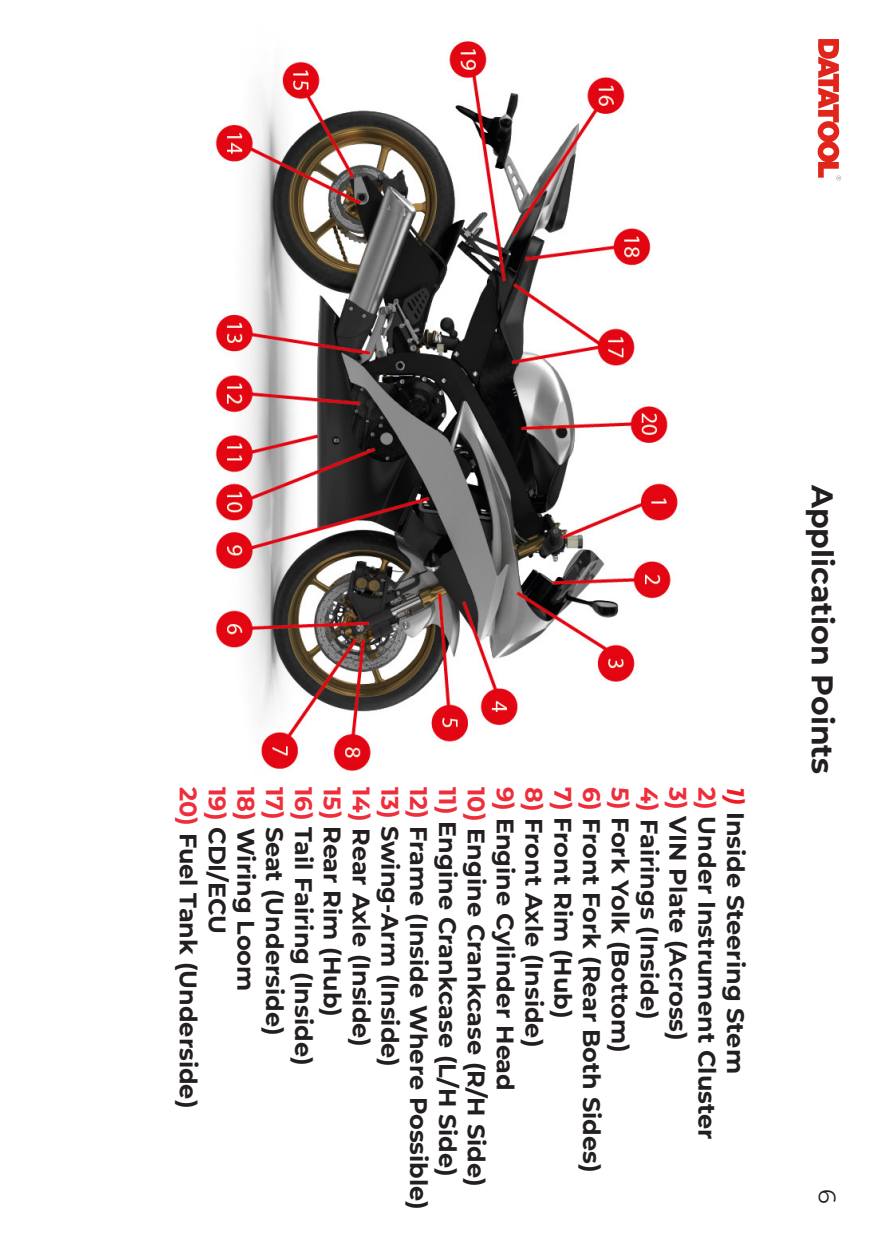
<style>
.page{position:relative;width:893px;height:1259px;background:#fff}
.page>*{position:absolute;margin:0;border:0;box-sizing:border-box;transform-origin:0 0}
.t1{font:700 30px "Montserrat";color:#231f20}
.t2{font:700 24px "Montserrat";color:#231f20}
.t3{font:24px "Montserrat";color:#231f20}
.s1{color:#ee2f3b}
.s2{font-style:italic;color:#ee1d23}
</style>
<div class="page">
<img style="left:215px;top:39px;width:627px;height:732px">
<p class="t2" style="left:695px;top:787px;width:255px;rotate:90deg"><span class="s1">3)</span> VIN Plate (Across)</p>
<p class="t2" style="left:206px;top:787px;width:323px;rotate:90deg"><span class="s1">20)</span> Fuel Tank (Underside)</p>
<p class="t2" style="left:724px;top:787px;width:354px;rotate:90deg"><span class="s1">2)</span> Under Instrument Cluster</p>
<p class="t2" style="left:235px;top:787px;width:149px;rotate:90deg"><span class="s1">19)</span> CDI/ECU</p>
<p class="t2" style="left:263px;top:787px;width:206px;rotate:90deg"><span class="s1">18)</span> Wiring Loom</p>
<p class="t2" style="left:292px;top:787px;width:250px;rotate:90deg"><span class="s1">17)</span> Seat (Underside)</p>
<p class="t2" style="left:321px;top:787px;width:280px;rotate:90deg"><span class="s1">16)</span> Tail Fairing (Inside)</p>
<p class="t2" style="left:350px;top:787px;width:231px;rotate:90deg"><span class="s1">15)</span> Rear Rim (Hub)</p>
<p class="t2" style="left:379px;top:787px;width:261px;rotate:90deg"><span class="s1">14)</span> Rear Axle (Inside)</p>
<p class="t2" style="left:407px;top:787px;width:281px;rotate:90deg"><span class="s1">13)</span> Swing-Arm (Inside)</p>
<p class="t2" style="left:436px;top:787px;width:424px;rotate:90deg"><span class="s1">12)</span> Frame (Inside Where Possible)</p>
<p class="t2" style="left:465px;top:787px;width:391px;rotate:90deg"><span class="s1">11)</span> Engine Crankcase (L/H Side)</p>
<p class="t2" style="left:494px;top:787px;width:401px;rotate:90deg"><span class="s1">10)</span> Engine Crankcase (R/H Side)</p>
<p class="t2" style="left:638px;top:787px;width:267px;rotate:90deg"><span class="s1">5)</span> Fork Yolk (Bottom)</p>
<p class="t2" style="left:523px;top:787px;width:305px;rotate:90deg"><span class="s1">9)</span> Engine Cylinder Head</p>
<p class="t2" style="left:580px;top:787px;width:233px;rotate:90deg"><span class="s1">7)</span> Front Rim (Hub)</p>
<p class="t2" style="left:667px;top:787px;width:234px;rotate:90deg"><span class="s1">4)</span> Fairings (Inside)</p>
<p class="t2" style="left:551px;top:787px;width:262px;rotate:90deg"><span class="s1">8)</span> Front Axle (Inside)</p>
<p class="t2" style="left:609px;top:787px;width:387px;rotate:90deg"><span class="s1">6)</span> Front Fork (Rear Both Sides)</p>
<p class="t2" style="left:753px;top:787px;width:288px;rotate:90deg"><span class="s2">1)</span> Inside Steering Stem</p>
<p class="t1" style="left:844px;top:484px;width:291px;rotate:90deg">Application Points</p>
<p class="t3" style="left:844px;top:1189px;width:16px;rotate:90deg">6</p>
</div>
